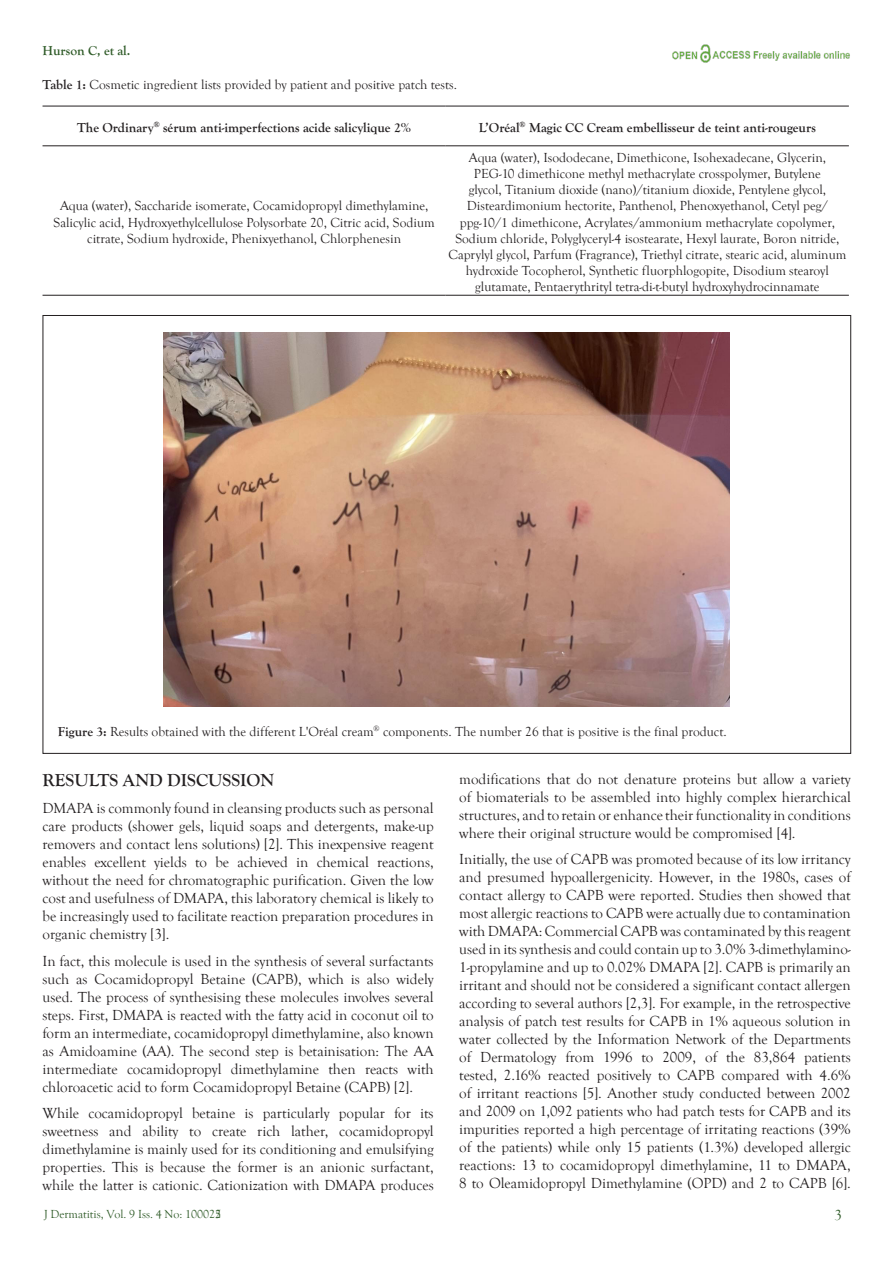
<style>
.page{position:relative;width:893px;height:1263px;background:#fff}
.page>*{position:absolute;margin:0;border:0;box-sizing:border-box;transform-origin:0 0}
.t1{font:700 18px "Goudy Old Style T";color:#231f20}
.t2{font:15px/18px "Goudy Old Style T";color:#231f20;text-align:justify}
.t3{font:15px "Goudy Old Style T";color:#2f5b28}
.t4{font:13.5px/16.2px "Goudy Old Style T";color:#231f20;text-align:center}
.t5{font:700 13.5px "Goudy Old Style T";color:#231f20}
.t6{font:700 13.5px "Goudy Old Style T";color:#2f5b28}
.t7{font:12px "Goudy Old Style T";color:#2f5b28}
.s1{font-weight:700}
</style>
<div class="page">
<img style="left:672px;top:44px;width:178px;height:19px">
<hr style="left:43px;top:106px;width:403px;height:1px;background:#231f20">
<hr style="left:446px;top:106px;width:403px;height:1px;background:#231f20">
<hr style="left:43px;top:146px;width:403px;height:1px;background:#231f20">
<hr style="left:446px;top:146px;width:403px;height:1px;background:#231f20">
<hr style="left:43px;top:295px;width:403px;height:1px;background:#231f20">
<hr style="left:446px;top:295px;width:403px;height:1px;background:#231f20">
<img style="left:163px;top:333px;width:566px;height:374px">
<p class="t6" style="left:43px;top:43px;width:89px">Hurson C, et al.</p>
<p class="t4" style="left:43px;top:77px;width:416px"><span class="s1">Table 1:</span> Cosmetic ingredient lists provided by patient and positive patch tests.</p>
<p class="t5" style="left:77px;top:120px;width:335px">The Ordinary<sup>®</sup> sérum anti-imperfections acide salicylique 2%</p>
<p class="t5" style="left:479px;top:120px;width:338px">L’Oréal<sup>®</sup> Magic CC Cream embellisseur de teint anti-rougeurs</p>
<p class="t4" style="left:54px;top:198px;width:383px">Aqua (water), Saccharide isomerate, Cocamidopropyl dimethylamine,<br>Salicylic acid, Hydroxyethylcellulose Polysorbate 20, Citric acid, Sodium citrate, Sodium hydroxide, Phenixyethanol, Chlorphenesin</p>
<p class="t4" style="left:448px;top:149px;width:399px">Aqua (water), Isododecane, Dimethicone, Isohexadecane, Glycerin, PEG-10 dimethicone methyl methacrylate crosspolymer, Butylene<br>glycol, Titanium dioxide (nano)/titanium dioxide, Pentylene glycol, Disteardimonium hectorite, Panthenol, Phenoxyethanol, Cetyl peg/ ppg-10/1 dimethicone, Acrylates/ammonium methacrylate copolymer, Sodium chloride, Polyglyceryl-4 isostearate, Hexyl laurate, Boron nitride, Caprylyl glycol, Parfum (Fragrance), Triethyl citrate, stearic acid, aluminum hydroxide Tocopherol, Synthetic fluorphlogopite, Disodium stearoyl glutamate, Pentaerythrityl tetra-di-t-butyl hydroxyhydrocinnamate</p>
<p class="t4" style="left:58px;top:723px;width:670px"><span class="s1">Figure 3:</span> Results obtained with the different L'Oréal cream<sup>®</sup> components. The number 26 that is positive is the final product.</p>
<p class="t1" style="left:43px;top:770px;width:233px">RESULTS AND DISCUSSION</p>
<p class="t2" style="left:43px;top:799px;width:393px">DMAPA is commonly found in cleansing products such as personal care products (shower gels, liquid soaps and detergents, make-up removers and contact lens solutions) [2]. This inexpensive reagent enables excellent yields to be achieved in chemical reactions, without the need for chromatographic purification. Given the low cost and usefulness of DMAPA, this laboratory chemical is likely to be increasingly used to facilitate reaction preparation procedures in organic chemistry [3].</p>
<p class="t2" style="left:43px;top:952px;width:393px">In fact, this molecule is used in the synthesis of several surfactants such as Cocamidopropyl Betaine (CAPB), which is also widely used. The process of synthesising these molecules involves several steps. First, DMAPA is reacted with the fatty acid in coconut oil to form an intermediate, cocamidopropyl dimethylamine, also known as Amidoamine (AA). The second step is betainisation: The AA intermediate cocamidopropyl dimethylamine then reacts with chloroacetic acid to form Cocamidopropyl Betaine (CAPB) [2].</p>
<p class="t2" style="left:43px;top:1104px;width:393px">While cocamidopropyl betaine is particularly popular for its sweetness and ability to create rich lather, cocamidopropyl dimethylamine is mainly used for its conditioning and emulsifying properties. This is because the former is an anionic surfactant, while the latter is cationic. Cationization with DMAPA produces</p>
<p class="t2" style="left:459px;top:770px;width:393px">modifications that do not denature proteins but allow a variety of biomaterials to be assembled into highly complex hierarchical structures, and to retain or enhance their functionality in conditions where their original structure would be compromised [4].</p>
<p class="t2" style="left:459px;top:851px;width:393px">Initially, the use of CAPB was promoted because of its low irritancy and presumed hypoallergenicity. However, in the 1980s, cases of contact allergy to CAPB were reported. Studies then showed that most allergic reactions to CAPB were actually due to contamination with DMAPA: Commercial CAPB was contaminated by this reagent used in its synthesis and could contain up to 3.0% 3-dimethylamino-1-propylamine and up to 0.02% DMAPA [2]. CAPB is primarily an irritant and should not be considered a significant contact allergen according to several authors [2,3]. For example, in the retrospective analysis of patch test results for CAPB in 1% aqueous solution in water collected by the Information Network of the Departments of Dermatology from 1996 to 2009, of the 83,864 patients tested, 2.16% reacted positively to CAPB compared with 4.6% of irritant reactions [5]. Another study conducted between 2002 and 2009 on 1,092 patients who had patch tests for CAPB and its impurities reported a high percentage of irritating reactions (39% of the patients) while only 15 patients (1.3%) developed allergic reactions: 13 to cocamidopropyl dimethylamine, 11 to DMAPA, 8 to Oleamidopropyl Dimethylamine (OPD) and 2 to CAPB [6].</p>
<p class="t7" style="left:44px;top:1207px;width:179px">J Dermatitis, Vol. 9 Iss. 4 No: 1000252</p>
<p class="t3" style="left:834px;top:1207px;width:9px">3</p>
</div>
